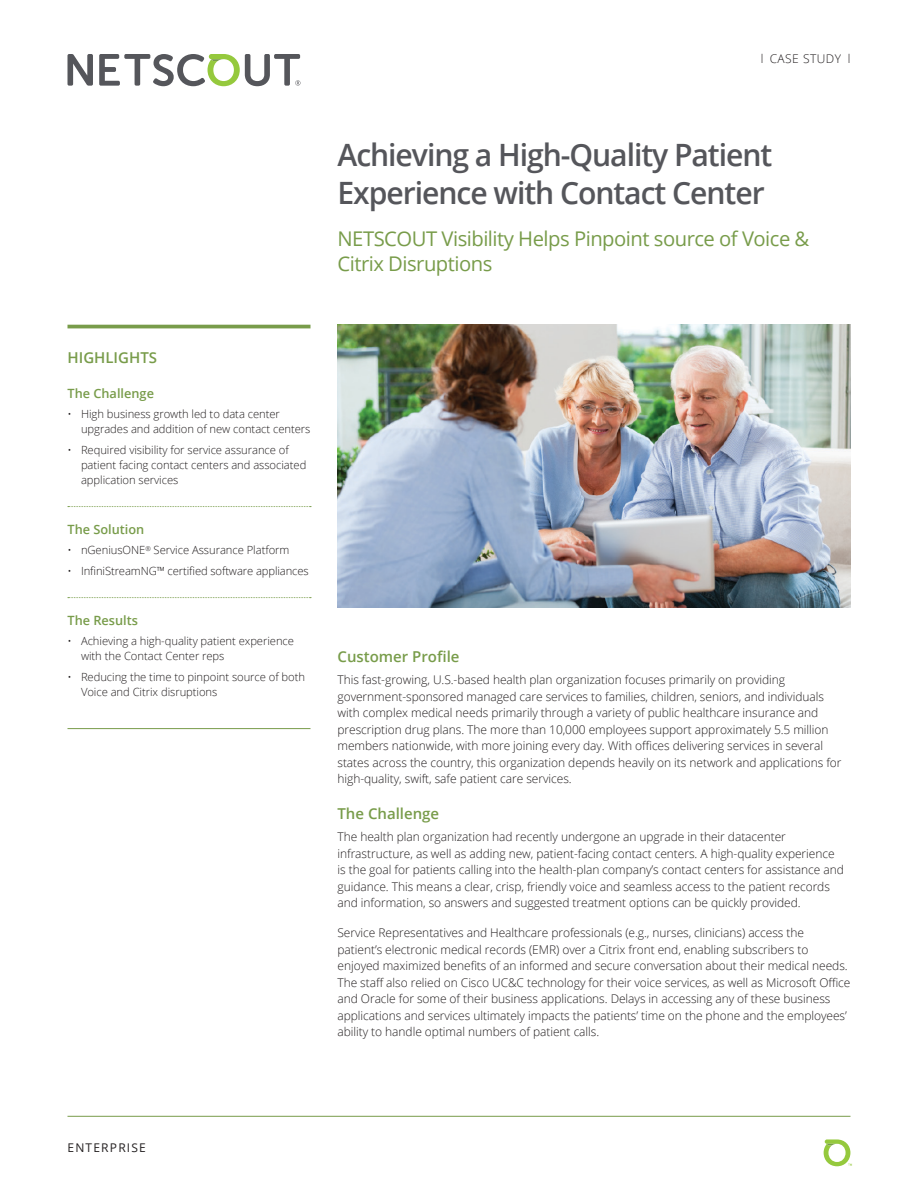
<style>
.page{position:relative;width:918px;height:1188px;background:#fff}
.page>*{position:absolute;margin:0;border:0;box-sizing:border-box;transform-origin:0 0}
.Document_Title{font:600 30.75px/37.5px "Open Sans";letter-spacing:-.035em;color:#55565b}
.Subtitle{font:20.25px/25.5px "Open Sans";letter-spacing:-.025em;color:#789c4a}
.Level_1_-_Heading{font:600 15px "Open Sans";color:#789c4a}
.Level_1_-_Section_He{font:600 15px "Open Sans";color:#789c4a}
.Level_2_-_Heading{font:600 12.75px "Open Sans";color:#789c4a}
.Body{font:300 12px/16.5px "Open Sans";letter-spacing:-.005em;color:#231f20}
.Body-2{font:300 12px "Open Sans";letter-spacing:.04em;color:#231f20}
.t1{font:12px "Open Sans";letter-spacing:.1em;color:#231f20}
.t2{font:300 11.25px/15px "Open Sans";letter-spacing:-.005em;color:#231f20}
</style>
<div class="page">
<svg style="left:68px;top:54px;width:25px;height:32px"></svg>
<svg style="left:99px;top:54px;width:201px;height:32px"></svg>
<hr style="left:68px;top:1116px;width:782px;height:1px;background:#789c4a">
<svg style="left:824px;top:1139px;width:28px;height:27px"></svg>
<img style="left:338px;top:324px;width:512px;height:284px">
<hr style="left:68px;top:325px;width:242px;height:3px;background:#789c4a">
<svg style="left:68px;top:506px;width:243px;height:1px"></svg>
<svg style="left:68px;top:597px;width:243px;height:1px"></svg>
<hr style="left:68px;top:728px;width:242px;height:1px;background:#789c4a">
<p class="Body-2" style="left:761px;top:51px;width:91px">l CASE STUDY l</p>
<p class="Document_Title" style="left:338px;top:136px;width:436px">Achieving a High-Quality Patient<br>Experience with Contact Center</p>
<p class="Subtitle" style="left:338px;top:225px;width:473px">NETSCOUT Visibility Helps Pinpoint source of Voice &amp;<br>Citrix Disruptions</p>
<p class="Level_1_-_Section_He" style="left:68px;top:347px;width:91px">HIGHLIGHTS</p>
<p class="Level_2_-_Heading" style="left:68px;top:385px;width:88px">The Challenge</p>
<p class="t2" style="left:81px;top:406px;width:231px;text-indent:-14px">• High business growth led to data center upgrades and addition of new contact centers</p>
<p class="t2" style="left:81px;top:442px;width:227px;text-indent:-14px">• Required visibility for service assurance of patient facing contact centers and associated application services</p>
<p class="Level_2_-_Heading" style="left:68px;top:521px;width:78px">The Solution</p>
<p class="t2" style="left:68px;top:542px;width:224px">• nGeniusONE<sup>®</sup> Service Assurance Platform</p>
<p class="t2" style="left:68px;top:563px;width:243px">• InfiniStreamNG™ certified software appliances</p>
<p class="Level_2_-_Heading" style="left:68px;top:612px;width:72px">The Results</p>
<p class="t2" style="left:81px;top:634px;width:215px;text-indent:-14px">• Achieving a high-quality patient experience with the Contact Center reps</p>
<p class="t2" style="left:81px;top:669px;width:226px;text-indent:-14px">• Reducing the time to pinpoint source of both<br>Voice and Citrix disruptions</p>
<p class="Level_1_-_Heading" style="left:338px;top:646px;width:124px">Customer Profile</p>
<p class="Body" style="left:338px;top:671px;width:506px">This fast-growing, U.S.-based health plan organization focuses primarily on providing government-sponsored managed care services to families, children, seniors, and individuals with complex medical needs primarily through a variety of public healthcare insurance and prescription drug plans. The more than 10,000 employees support approximately 5.5 million members nationwide, with more joining every day. With offices delivering services in several states across the country, this organization depends heavily on its network and applications for high-quality, swift, safe patient care services.</p>
<p class="Level_1_-_Heading" style="left:338px;top:804px;width:103px">The Challenge</p>
<p class="Body" style="left:338px;top:828px;width:508px">The health plan organization had recently undergone an upgrade in their datacenter infrastructure, as well as adding new, patient-facing contact centers. A high-quality experience is the goal for patients calling into the health-plan company’s contact centers for assistance and guidance. This means a clear, crisp, friendly voice and seamless access to the patient records and information, so answers and suggested treatment options can be quickly provided.</p>
<p class="Body" style="left:338px;top:924px;width:515px">Service Representatives and Healthcare professionals (e.g., nurses, clinicians) access the patient’s electronic medical records (EMR) over a Citrix front end, enabling subscribers to enjoyed maximized benefits of an informed and secure conversation about their medical needs.<br>The staff also relied on Cisco UC&amp;C technology for their voice services, as well as Microsoft Office and Oracle for some of their business applications. Delays in accessing any of these business applications and services ultimately impacts the patients’ time on the phone and the employees’ ability to handle optimal numbers of patient calls.</p>
<p class="t1" style="left:68px;top:1139px;width:80px">ENTERPRISE</p>
</div>
